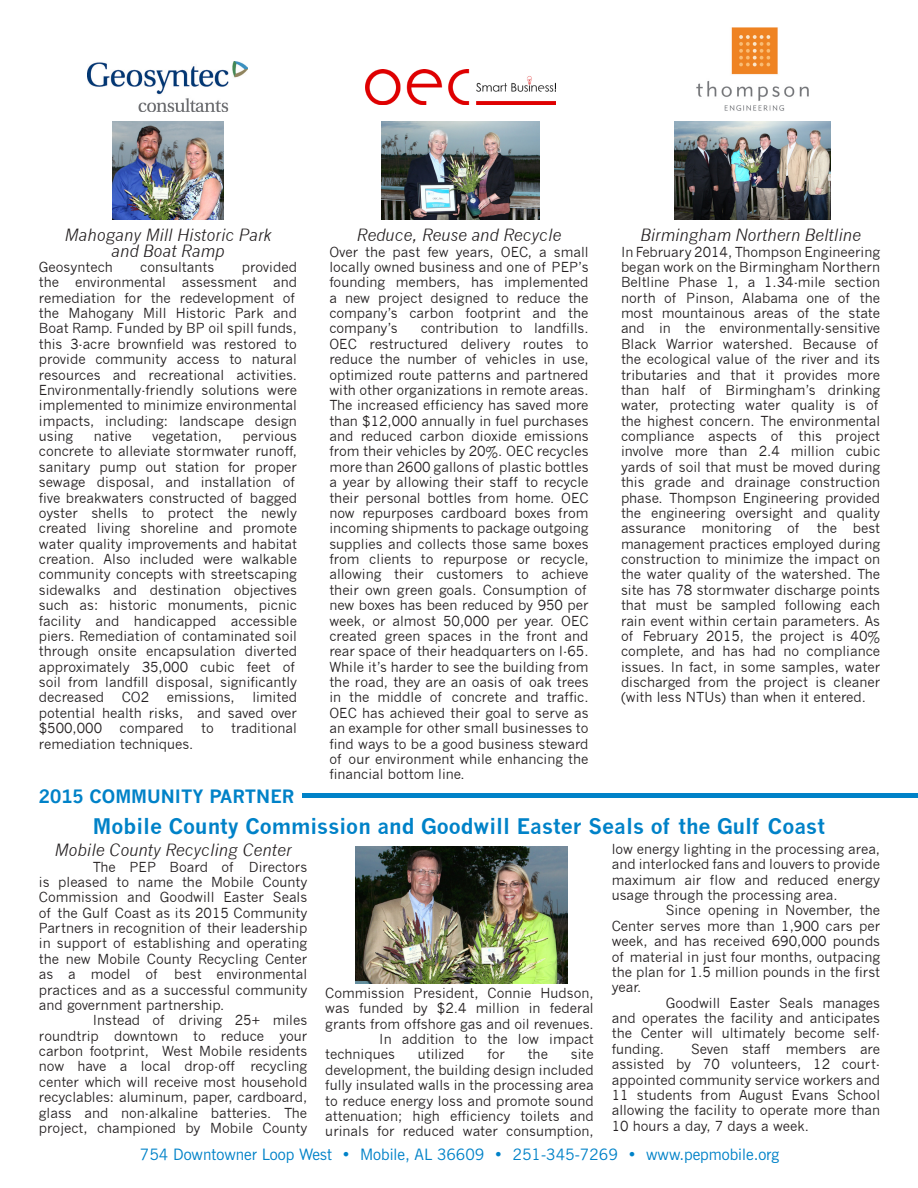
<style>
.page{position:relative;width:918px;height:1188px;background:#fff}
.page>*{position:absolute;margin:0;border:0;box-sizing:border-box;transform-origin:0 0}
.t1{font:700 21px "News Gothic";color:#0082c8}
.t2{font:700 18px "News Gothic";color:#0082c8}
.t3{font:italic 16.5px "News Gothic";color:#231f20}
.t4{font:15.75px "News Gothic BT";color:#0082c8}
.t5{font:13.5px/15.3px "News Gothic";color:#231f20;text-align:justify}
</style>
<div class="page">
<img style="left:675px;top:121px;width:155px;height:98px">
<img style="left:696px;top:27px;width:113px;height:84px">
<img style="left:112px;top:121px;width:111px;height:98px">
<img style="left:88px;top:61px;width:160px;height:51px">
<img style="left:381px;top:121px;width:159px;height:98px">
<img style="left:365px;top:69px;width:191px;height:36px">
<hr style="left:302px;top:794px;width:616px;height:4px;background:#0082c8">
<img style="left:355px;top:846px;width:212px;height:137px">
<p class="t3" style="left:65px;top:225px;width:208px">Mahogany Mill Historic Park</p>
<p class="t3" style="left:111px;top:241px;width:115px">and Boat Ramp</p>
<p class="t5" style="left:39px;top:259px;width:75px">Geosyntech</p>
<p class="t5" style="left:140px;top:259px;width:75px">consultants</p>
<p class="t5" style="left:39px;top:259px;width:260px;text-align:left;text-indent:203px">provided the environmental assessment and remediation for the redevelopment of the Mahogany Mill Historic Park and Boat Ramp. Funded by BP oil spill funds, this 3-acre brownfield was restored to provide community access to natural resources and recreational activities.<br>Environmentally-friendly solutions were implemented to minimize environmental impacts, including: landscape design using</p>
<p class="t5" style="left:39px;top:429px;width:260px;text-align:left;text-indent:204px">pervious concrete to alleviate stormwater runoff, sanitary pump out station for proper sewage disposal, and installation of five breakwaters constructed of bagged oyster shells to protect the newly created living shoreline and promote water quality improvements and habitat creation. Also included were walkable community concepts with streetscaping sidewalks and destination objectives such as: historic monuments, picnic facility and handicapped accessible piers. Remediation of contaminated soil through onsite encapsulation diverted approximately 35,000 cubic feet of soil from landfill disposal, significantly decreased</p>
<p class="t5" style="left:94px;top:429px;width:39px">native</p>
<p class="t5" style="left:152px;top:429px;width:71px">vegetation,</p>
<p class="t5" style="left:122px;top:690px;width:29px">CO2</p>
<p class="t5" style="left:167px;top:690px;width:70px">emissions,</p>
<p class="t5" style="left:39px;top:690px;width:260px;text-indent:214px">limited potential health risks, and saved over $500,000</p>
<p class="t5" style="left:120px;top:721px;width:66px">compared</p>
<p class="t5" style="left:201px;top:721px;width:14px">to</p>
<p class="t5" style="left:231px;top:721px;width:67px">traditional</p>
<p class="t5" style="left:39px;top:736px;width:156px">remediation techniques.</p>
<p class="t2" style="left:39px;top:785px;width:257px">2015 COMMUNITY PARTNER</p>
<p class="t3" style="left:357px;top:225px;width:206px">Reduce, Reuse and Recycle</p>
<p class="t5" style="left:329px;top:244px;width:261px">Over the past few years, OEC, a small locally owned business and one of PEP’s founding members, has implemented a new project designed to reduce the company’s carbon footprint and the company’s</p>
<p class="t5" style="left:329px;top:321px;width:261px;text-align:left;text-indent:91px">contribution to landfills.<br>OEC restructured delivery routes to reduce the number of vehicles in use, optimized route patterns and partnered with other organizations in remote areas.<br>The increased efficiency has saved more than $12,000 annually in fuel purchases and reduced carbon dioxide emissions from their vehicles by 20%. OEC recycles more than 2600 gallons of plastic bottles a year by allowing their staff to recycle their personal bottles from home. OEC now repurposes cardboard boxes from incoming shipments to package outgoing supplies and collects those same boxes from clients to repurpose or recycle, allowing their customers to achieve their own green goals. Consumption of new boxes has been reduced by 950 per week, or almost 50,000 per year. OEC created green spaces in the front and rear space of their headquarters on I-65.<br>While it’s harder to see the building from the road, they are an oasis of oak trees in the middle of concrete and traffic.<br>OEC has achieved their goal to serve as an example for other small businesses to find ways to be a good business steward of our environment while enhancing the financial bottom line.</p>
<p class="t3" style="left:640px;top:225px;width:223px">Birmingham Northern Beltline</p>
<p class="t5" style="left:621px;top:244px;width:261px;text-align:left">In February 2014, Thompson Engineering began work on the Birmingham Northern Beltline Phase 1, a 1.34-mile section north of Pinson, Alabama one of the most mountainous areas of the state and in the environmentally-sensitive Black Warrior watershed. Because of the ecological value of the river and its tributaries and that it provides more than half of Birmingham’s drinking water, protecting water quality is of the highest concern. The environmental compliance aspects of this project involve more than 2.4 million cubic yards of soil that must be moved during this grade and drainage construction phase. Thompson Engineering provided the engineering oversight and quality assurance monitoring of</p>
<p class="t5" style="left:621px;top:521px;width:261px;text-indent:196px">the best management practices employed during construction to minimize the impact on the water quality of the watershed. The site has 78 stormwater discharge points that must be sampled following each rain event within certain parameters. As of February 2015, the project is 40% complete, and has had no compliance issues. In fact, in some samples, water discharged from the project is cleaner (with less NTUs) than when it entered.</p>
<p class="t1" style="left:93px;top:813px;width:734px">Mobile County Commission and Goodwill Easter Seals of the Gulf Coast</p>
<p class="t3" style="left:55px;top:840px;width:238px">Mobile County Recycling Center</p>
<p class="t5" style="left:39px;top:859px;width:270px;text-indent:54px">The PEP Board of Directors is pleased to name the Mobile County Commission and Goodwill Easter Seals of the Gulf Coast as its 2015 Community Partners in recognition of their leadership in support of establishing and operating the new Mobile County Recycling Center as a model of best environmental practices and as a successful community and government partnership.</p>
<p class="t5" style="left:39px;top:1013px;width:270px;text-indent:54px">Instead of driving 25+ miles roundtrip downtown to reduce your carbon footprint, West Mobile residents now have a local drop-off recycling center which will receive most household recyclables: aluminum, paper, cardboard, glass and non-alkaline batteries. The project, championed by Mobile County</p>
<p class="t5" style="left:325px;top:985px;width:270px">Commission President, Connie Hudson, was funded by $2.4 million in federal grants from offshore gas and oil revenues.</p>
<p class="t5" style="left:325px;top:1032px;width:270px;text-indent:54px">In addition to the low impact techniques</p>
<p class="t5" style="left:418px;top:1047px;width:48px">utilized</p>
<p class="t5" style="left:487px;top:1047px;width:19px">for</p>
<p class="t5" style="left:528px;top:1047px;width:22px">the</p>
<p class="t5" style="left:325px;top:1047px;width:270px;text-indent:245px">site development, the building design included fully insulated walls in the processing area to reduce energy loss and promote sound attenuation; high efficiency toilets and urinals for reduced water consumption,</p>
<p class="t5" style="left:612px;top:841px;width:270px">low energy lighting in the processing area, and interlocked fans and louvers to provide maximum air flow and reduced energy usage through the processing area.</p>
<p class="t5" style="left:612px;top:903px;width:270px;text-indent:54px">Since opening in November, the Center serves more than 1,900 cars per week, and has received 690,000 pounds of material in just four months, outpacing the plan for 1.5 million pounds in the first year.</p>
<p class="t5" style="left:612px;top:995px;width:270px;text-indent:54px">Goodwill Easter Seals manages and operates the facility and anticipates the Center will ultimately become self&shy;funding.</p>
<p class="t5" style="left:612px;top:1041px;width:270px;text-indent:79px">Seven staff members are assisted by 70 volunteers, 12 court&shy;appointed community service workers and 11 students from August Evans School allowing the facility to operate more than 10 hours a day, 7 days a week.</p>
<p class="t4" style="left:140px;top:1145px;width:641px">754 Downtowner Loop West • Mobile, AL 36609 • 251-345-7269 • www.pepmobile.org</p>
</div>
